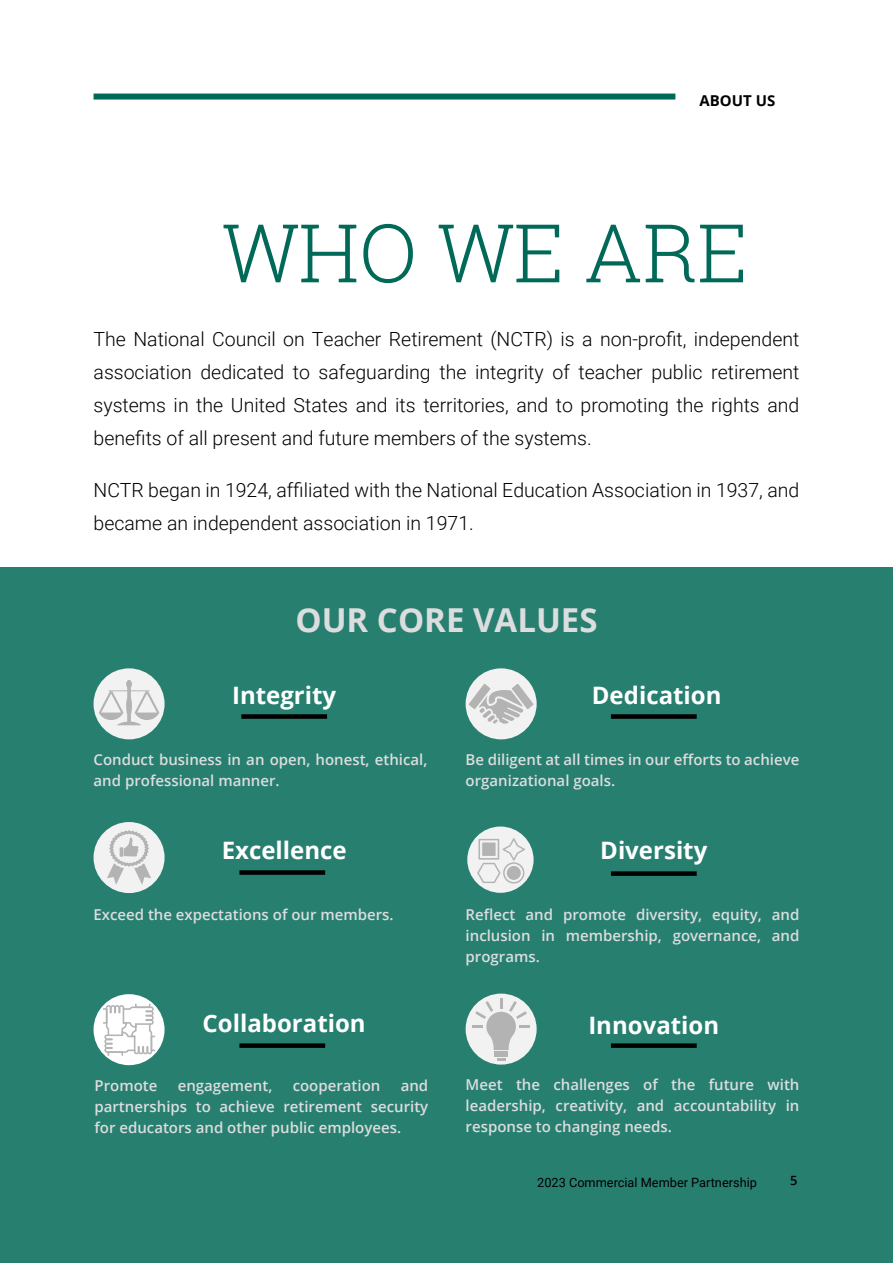
<style>
.page{position:relative;width:893px;height:1263px;background:#fff}
.page>*{position:absolute;margin:0;border:0;box-sizing:border-box;transform-origin:0 0}
.t1{font:300 81px "Roboto Slab";color:#006957}
.t2{font:700 33px "Open Sans";color:#dcddde}
.t3{font:700 24px "Open Sans";color:#fff}
.t4{font:300 19.5px/33px "Roboto";color:#000;text-align:justify}
.t5{font:600 15px/21px "Open Sans";color:#dcddde;text-align:justify}
.t6{font:700 15px "Open Sans";color:#000}
.t7{font:12.75px "Roboto";color:#000}
.t8{font:600 12.75px "Open Sans";color:#000}
</style>
<div class="page">
<div style="left:0;top:567px;width:893px;height:696px;background:#277f70"></div>
<hr style="left:0;top:567px;width:1px;height:696px;background:#000">
<div style="left:94px;top:94px;width:581px;height:6px;background:#006957"></div>
<div style="left:241px;top:714px;width:86px;height:5px;background:#000"></div>
<div style="left:239px;top:1043px;width:86px;height:5px;background:#000"></div>
<div style="left:611px;top:714px;width:86px;height:5px;background:#000"></div>
<div style="left:611px;top:1043px;width:86px;height:5px;background:#000"></div>
<div style="left:239px;top:870px;width:86px;height:5px;background:#000"></div>
<div style="left:611px;top:871px;width:86px;height:5px;background:#000"></div>
<div style="left:467px;top:826px;width:67px;height:67px;background:#f2f2f2;border-radius:50%"></div>
<svg style="left:477px;top:838px;width:48px;height:45px"></svg>
<div style="left:466px;top:994px;width:70px;height:70px;background:#f2f2f2;border-radius:50%"></div>
<svg style="left:472px;top:998px;width:58px;height:62px"></svg>
<div style="left:94px;top:668px;width:71px;height:71px;background:#f2f2f2;border-radius:50%"></div>
<svg style="left:99px;top:680px;width:60px;height:45px"></svg>
<div style="left:466px;top:668px;width:71px;height:71px;background:#f2f2f2;border-radius:50%"></div>
<svg style="left:469px;top:684px;width:64px;height:40px"></svg>
<div style="left:94px;top:994px;width:71px;height:71px;background:#fff;border-radius:50%"></div>
<svg style="left:103px;top:1003px;width:52px;height:53px"></svg>
<div style="left:94px;top:822px;width:71px;height:71px;background:#f2f2f2;border-radius:50%"></div>
<svg style="left:107px;top:830px;width:44px;height:55px"></svg>
<p class="t6" style="left:699px;top:90px;width:77px">ABOUT US</p>
<h1 class="t1" style="left:222px;top:197px;width:528px">WHO WE ARE</h1>
<p class="t4" style="left:94px;top:321px;width:707px">The National Council on Teacher Retirement (NCTR) is a non-profit, independent association dedicated to safeguarding the integrity of teacher public retirement systems in the United States and its territories, and to promoting the rights and benefits of all present and future members of the systems.</p>
<h3 class="t4" style="left:94px;top:473px;width:707px">NCTR began in 1924, affiliated with the National Education Association in 1937, and became an independent association in 1971.</h3>
<h2 class="t2" style="left:295px;top:596px;width:304px">OUR CORE VALUES</h2>
<h3 class="t3" style="left:232px;top:679px;width:106px">Integrity</h3>
<h3 class="t3" style="left:592px;top:678px;width:131px">Dedication</h3>
<p class="t5" style="left:94px;top:749px;width:335px">Conduct business in an open, honest, ethical, and professional manner.</p>
<p class="t5" style="left:466px;top:749px;width:335px">Be diligent at all times in our efforts to achieve organizational goals.</p>
<h3 class="t3" style="left:222px;top:833px;width:126px">Excellence</h3>
<h3 class="t3" style="left:600px;top:833px;width:109px">Diversity</h3>
<p class="t5" style="left:93px;top:904px;width:302px">Exceed the expectations of our members.</p>
<p class="t5" style="left:466px;top:904px;width:335px">Reflect and promote diversity, equity, and inclusion in membership, governance, and programs.</p>
<h3 class="t3" style="left:203px;top:1007px;width:165px">Collaboration</h3>
<h3 class="t3" style="left:588px;top:1008px;width:132px">Innovation</h3>
<p class="t5" style="left:94px;top:1075px;width:335px;text-indent:306px">and partnerships to achieve retirement security for educators and other public employees.</p>
<p class="t5" style="left:466px;top:1074px;width:335px">Meet the challenges of the future with leadership, creativity, and accountability in response to changing needs.</p>
<p class="t5" style="left:94px;top:1075px;width:64px">Promote</p>
<p class="t5" style="left:178px;top:1075px;width:96px">engagement,</p>
<p class="t5" style="left:293px;top:1075px;width:89px">cooperation</p>
<p class="t7" style="left:537px;top:1173px;width:221px">2023 Commercial Member Partnership</p>
<p class="t8" style="left:790px;top:1171px;width:9px">5</p>
</div>
